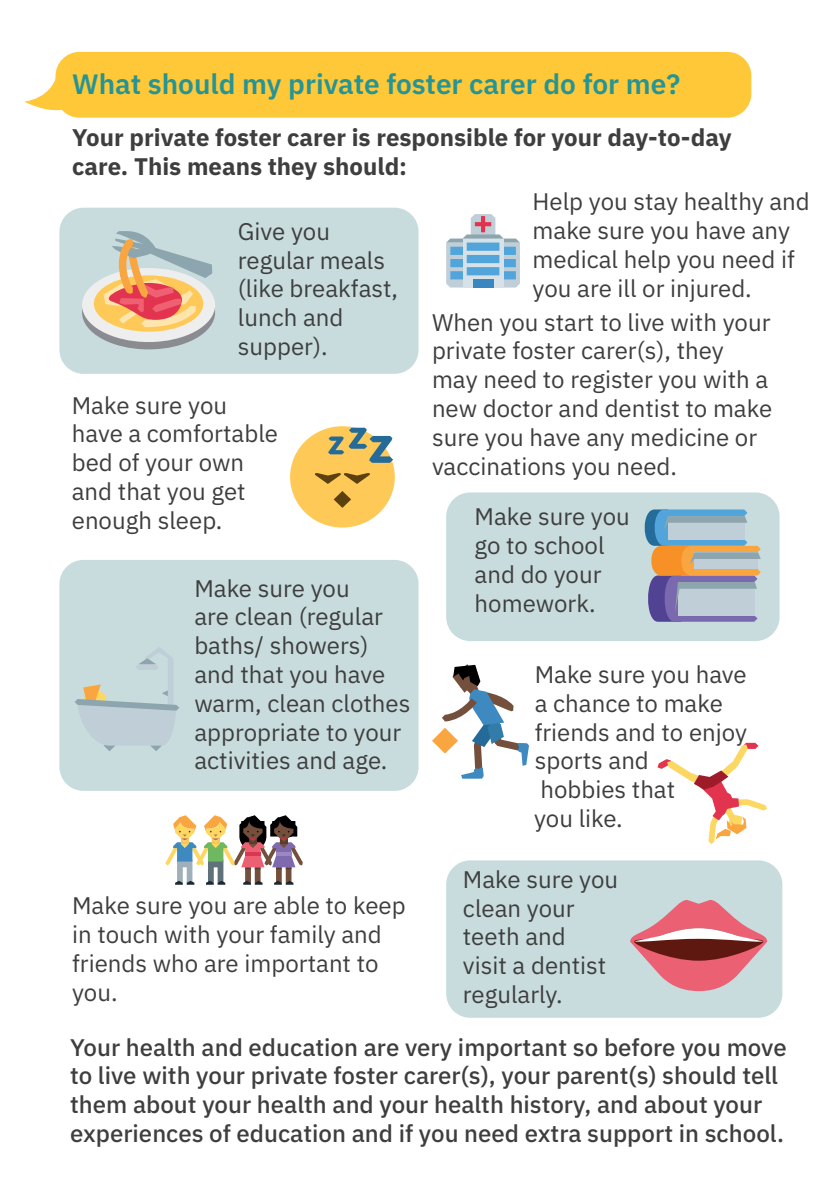
<style>
.page{position:relative;width:840px;height:1191px;background:#fff}
.page>*{position:absolute;margin:0;border:0;box-sizing:border-box;transform-origin:0 0}
.t1{font:600 28px "IBM Plex Sans";color:#249496}
.t2{font:24px/28.8px "IBM Plex Sans";color:#3e3e3f}
.t3{font:500 24px/28.8px "IBM Plex Sans";color:#3e3e3f}
.t4{font:700 24px/28.8px "IBM Plex Sans";color:#3e3e3f}
</style>
<div class="page">
<svg style="left:24px;top:80px;width:37px;height:31px"></svg>
<div style="left:55px;top:52px;width:696px;height:66px;background:#ffc838;border-radius:24px"></div>
<div style="left:446px;top:860px;width:336px;height:157px;background:#c8dcdd;border-radius:24px"></div>
<div style="left:446px;top:492px;width:333px;height:149px;background:#c8dcdd;border-radius:24px"></div>
<div style="left:59px;top:560px;width:359px;height:231px;background:#c8dcdd;border-radius:24px"></div>
<div style="left:59px;top:208px;width:359px;height:166px;background:#c8dcdd;border-radius:24px"></div>
<div style="left:82px;top:275px;width:133px;height:74px;background:#8a8c91;border-radius:50%"></div>
<div style="left:82px;top:268px;width:133px;height:74px;background:#edeeed;border-radius:50%"></div>
<svg style="left:94px;top:275px;width:109px;height:57px"></svg>
<svg style="left:99px;top:231px;width:113px;height:96px"></svg>
<svg style="left:75px;top:648px;width:104px;height:103px"></svg>
<div style="left:290px;top:426px;width:104px;height:101px;background:#fec956;border-radius:50%"></div>
<svg style="left:315px;top:473px;width:54px;height:35px"></svg>
<svg style="left:328px;top:428px;width:65px;height:35px"></svg>
<div style="left:472px;top:279px;width:21px;height:9px;background:#3987c1"></div>
<svg style="left:446px;top:214px;width:73px;height:73px"></svg>
<svg style="left:432px;top:664px;width:96px;height:114px"></svg>
<svg style="left:165px;top:815px;width:138px;height:69px"></svg>
<svg style="left:630px;top:900px;width:136px;height:91px"></svg>
<svg style="left:657px;top:743px;width:109px;height:101px"></svg>
<svg style="left:644px;top:509px;width:116px;height:113px"></svg>
<p class="t1" style="left:72px;top:62px;width:609px">What should my private foster carer do for me?</p>
<p class="t4" style="left:72px;top:121px;width:660px">Your private foster carer is responsible for your day-to-day care. This means they should:</p>
<p class="t2" style="left:238px;top:215px;width:161px">Give you regular meals (like breakfast, lunch and supper).</p>
<p class="t2" style="left:72px;top:389px;width:208px">Make sure you have a comfortable bed of your own and that you get enough sleep.</p>
<p class="t2" style="left:194px;top:572px;width:217px">Make sure you<br>are clean (regular baths/ showers) and that you have warm, clean clothes appropriate to your activities and age.</p>
<p class="t2" style="left:72px;top:889px;width:335px">Make sure you are able to keep in touch with your family and friends who are important to you.</p>
<p class="t2" style="left:532px;top:185px;width:279px">Help you stay healthy and make sure you have any medical help you need if you are ill or injured.</p>
<p class="t2" style="left:432px;top:306px;width:341px">When you start to live with your private foster carer(s), they may need to register you with a new doctor and dentist to make sure you have any medicine or vaccinations you need.</p>
<p class="t2" style="left:474px;top:500px;width:157px">Make sure you go to school and do your homework.</p>
<p class="t2" style="left:533px;top:658px;width:214px">Make sure you have a chance to make friends and to enjoy sports and<br>hobbies that<br>you like.</p>
<p class="t2" style="left:462px;top:863px;width:157px">Make sure you clean your teeth and<br>visit a dentist regularly.</p>
<p class="t3" style="left:70px;top:1030px;width:717px">Your health and education are very important so before you move to live with your private foster carer(s), your parent(s) should tell them about your health and your health history, and about your experiences of education and if you need extra support in school.</p>
</div>
